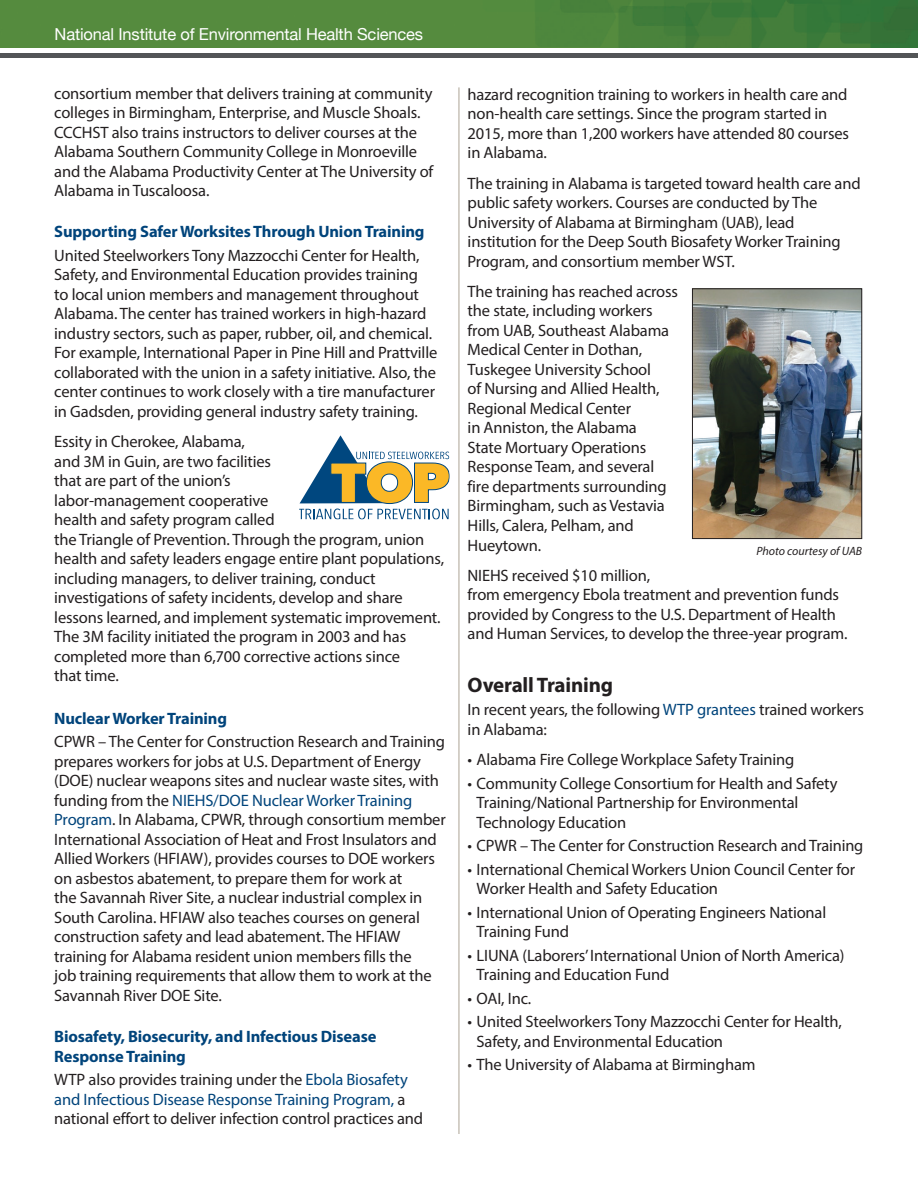
<style>
.page{position:relative;width:918px;height:1188px;background:#fff}
.page>*{position:absolute;margin:0;border:0;box-sizing:border-box;transform-origin:0 0}
.t1{font:700 21px "Myriad Pro";letter-spacing:-.01em;color:#231f20}
.t2{font:16.5px/19.5px "Myriad Pro";letter-spacing:-.01em;color:#231f20}
.t3{font:700 16.5px/19.8px "Myriad Pro";letter-spacing:-.01em;color:#00447b}
.t4{font:16.5px "Helvetica Neue";letter-spacing:-.01em;color:#fff}
.Photo_Courtesy{font:italic 12px "Myriad Pro";color:#231f20}
.s1{font-weight:700;color:#00447b}
.s2{color:#00447b}
</style>
<div class="page">
<img style="left:694px;top:290px;width:166px;height:247px">
<div style="left:692px;top:288px;width:170px;height:251px;border:1px solid #231f20"></div>
<img style="left:0;top:0;width:918px;height:48px">
<hr style="left:459px;top:87px;width:1px;height:1047px;background:#aca395">
<svg style="left:299px;top:435px;width:151px;height:85px"></svg>
<div style="left:0;top:53px;width:918px;height:5px;background:#535557"></div>
<p class="t4" style="left:55px;top:22px;width:370px">National Institute of Environmental Health Sciences</p>
<p class="t2" style="left:54px;top:83px;width:381px">consortium member that delivers training at community colleges in Birmingham, Enterprise, and Muscle Shoals.<br>CCCHST also trains instructors to deliver courses at the Alabama Southern Community College in Monroeville and the Alabama Productivity Center at The University of Alabama in Tuscaloosa.</p>
<p class="t2" style="left:54px;top:220px;width:372px;line-height:23.5px"><span class="s1">Supporting Safer Worksites Through Union Training<br></span>United Steelworkers Tony Mazzocchi Center for Health,</p>
<p class="t2" style="left:54px;top:265px;width:385px">Safety, and Environmental Education provides training<br>to local union members and management throughout Alabama. The center has trained workers in high-hazard industry sectors, such as paper, rubber, oil, and chemical.<br>For example, International Paper in Pine Hill and Prattville collaborated with the union in a safety initiative. Also, the center continues to work closely with a tire manufacturer in Gadsden, providing general industry safety training.</p>
<p class="t2" style="left:54px;top:432px;width:391px">Essity in Cherokee, Alabama,<br>and 3M in Guin, are two facilities<br>that are part of the union’s<br>labor-management cooperative<br>health and safety program called<br>the Triangle of Prevention. Through the program, union health and safety leaders engage entire plant populations, including managers, to deliver training, conduct investigations of safety incidents, develop and share lessons learned, and implement systematic improvement.<br>The 3M facility initiated the program in 2003 and has completed more than 6,700 corrective actions since<br>that time.</p>
<p class="t2" style="left:54px;top:706px;width:392px;line-height:23.5px"><span class="s1">Nuclear Worker Training<br></span>CPWR – The Center for Construction Research and Training</p>
<p class="t2" style="left:54px;top:751px;width:393px">prepares workers for jobs at U.S. Department of Energy (DOE) nuclear weapons sites and nuclear waste sites, with funding from the <span class="s2">NIEHS/DOE Nuclear Worker Training Program</span>. In Alabama, CPWR, through consortium member International Association of Heat and Frost Insulators and Allied Workers (HFIAW), provides courses to DOE workers on asbestos abatement, to prepare them for work at<br>the Savannah River Site, a nuclear industrial complex in South Carolina. HFIAW also teaches courses on general construction safety and lead abatement. The HFIAW training for Alabama resident union members fills the<br>job training requirements that allow them to work at the Savannah River DOE Site.</p>
<p class="t3" style="left:54px;top:1026px;width:324px">Biosafety, Biosecurity, and Infectious Disease<br>Response Training</p>
<p class="t2" style="left:54px;top:1070px;width:370px">WTP also provides training under the <span class="s2">Ebola Biosafety and Infectious Disease Response Training Program,</span> a national effort to deliver infection control practices and</p>
<p class="t2" style="left:468px;top:84px;width:383px">hazard recognition training to workers in health care and non-health care settings. Since the program started in 2015, more than 1,200 workers have attended 80 courses in Alabama.</p>
<p class="t2" style="left:468px;top:173px;width:395px">The training in Alabama is targeted toward health care and public safety workers. Courses are conducted by The University of Alabama at Birmingham (UAB), lead institution for the Deep South Biosafety Worker Training Program, and consortium member WST.</p>
<p class="t2" style="left:468px;top:281px;width:212px">The training has reached across the state, including workers from UAB, Southeast Alabama<br>Medical Center in Dothan,<br>Tuskegee University School<br>of Nursing and Allied Health,<br>Regional Medical Center<br>in Anniston, the Alabama<br>State Mortuary Operations<br>Response Team, and several fire departments surrounding<br>Birmingham, such as Vestavia<br>Hills, Calera, Pelham, and<br>Hueytown.</p>
<p class="t2" style="left:468px;top:565px;width:381px">NIEHS received $10 million,<br>from emergency Ebola treatment and prevention funds provided by Congress to the U.S. Department of Health and Human Services, to develop the three-year program.</p>
<p class="t1" style="left:468px;top:671px;width:147px">Overall Training</p>
<p class="t2" style="left:468px;top:700px;width:398px">In recent years, the following <span class="s2">WTP grantees</span> trained workers in Alabama:</p>
<p class="t2" style="left:468px;top:749px;width:328px">• Alabama Fire College Workplace Safety Training</p>
<p class="t2" style="left:477px;top:773px;width:362px;text-indent:-9px">• Community College Consortium for Health and Safety<br>Training/National Partnership for Environmental<br>Technology Education</p>
<p class="t2" style="left:468px;top:836px;width:397px">• CPWR – The Center for Construction Research and Training</p>
<p class="t2" style="left:477px;top:859px;width:380px;text-indent:-9px">• International Chemical Workers Union Council Center for<br>Worker Health and Safety Education</p>
<p class="t2" style="left:477px;top:902px;width:351px;text-indent:-9px">• International Union of Operating Engineers National<br>Training Fund</p>
<p class="t2" style="left:477px;top:945px;width:369px;text-indent:-9px">• LIUNA (Laborers’ International Union of North America)<br>Training and Education Fund</p>
<p class="t2" style="left:468px;top:988px;width:65px">• OAI, Inc.</p>
<p class="t2" style="left:477px;top:1012px;width:367px;text-indent:-9px">• United Steelworkers Tony Mazzocchi Center for Health,<br>Safety, and Environmental Education</p>
<p class="t2" style="left:468px;top:1055px;width:289px">• The University of Alabama at Birmingham</p>
<p class="Photo_Courtesy" style="left:756px;top:543px;width:107px">Photo courtesy of UAB</p>
</div>
